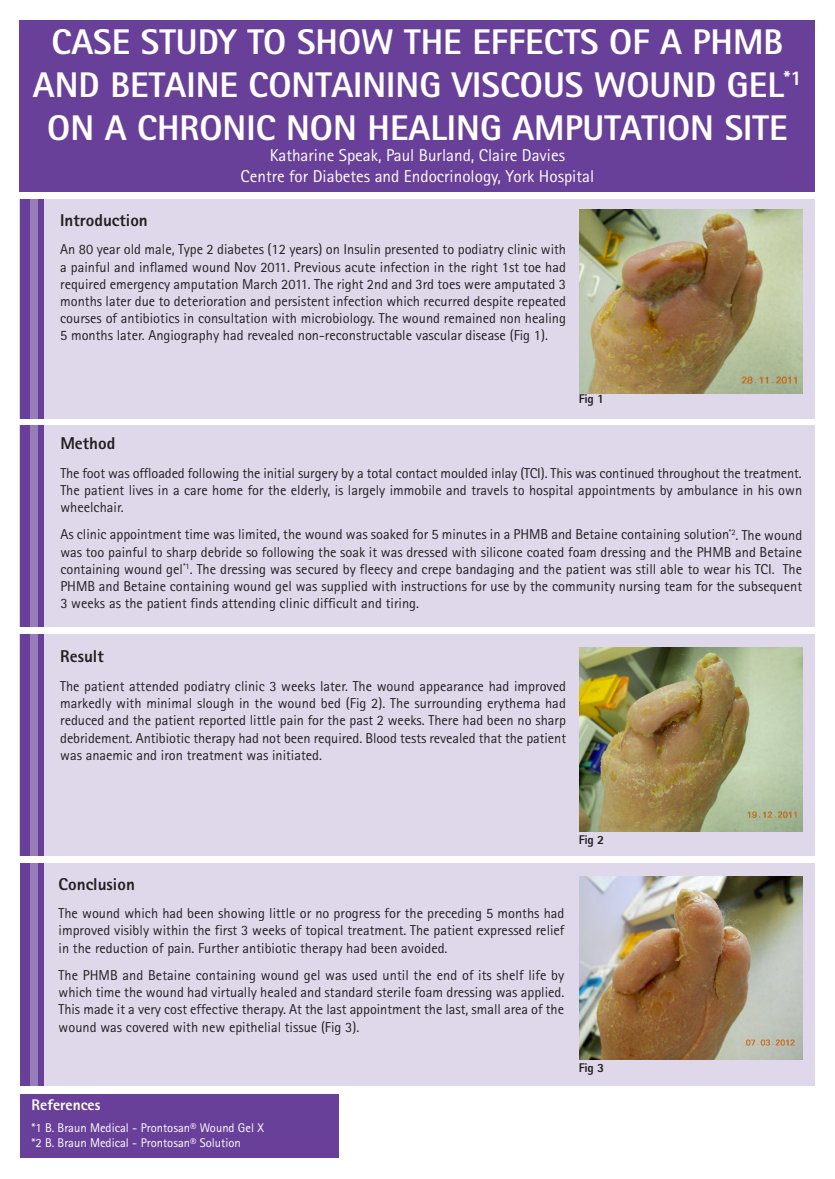
<style>
.page{position:relative;width:835px;height:1179px;background:#fff}
.page>*{position:absolute;margin:0;border:0;box-sizing:border-box;transform-origin:0 0}
.t1{font:800 35.7px/42.8px "Rotis Sans Serif Pro";color:#fff;text-align:center}
.t2{font:17.15px/20.6px "Rotis Sans Serif Pro";color:#fff;text-align:center}
.t3{font:800 17.15px "Rotis Sans Serif Pro";color:#231f20}
.t4{font:800 15.4px "Rotis Sans Serif Pro";color:#fff}
.t5{font:14.35px/17.2px "Rotis Sans Serif Pro";color:#231f20;text-align:justify}
.t6{font:12.6px/15.1px "Rotis Sans Serif Pro";color:#fff}
.t7{font:800 12.6px "Rotis Sans Serif Pro";letter-spacing:-.025em;color:#231f20}
</style>
<div class="page">
<div style="left:20px;top:863px;width:794px;height:223px;background:#dfd8eb"></div>
<div style="left:20px;top:863px;width:24px;height:223px;background:#694099"></div>
<div style="left:30px;top:863px;width:8px;height:223px;background:#977eb9"></div>
<div style="left:20px;top:199px;width:794px;height:219px;background:#dfd8eb"></div>
<div style="left:20px;top:199px;width:24px;height:219px;background:#694099"></div>
<div style="left:20px;top:20px;width:794px;height:172px;background:#694099"></div>
<div style="left:20px;top:634px;width:794px;height:222px;background:#dfd8eb"></div>
<div style="left:20px;top:634px;width:24px;height:222px;background:#694099"></div>
<div style="left:20px;top:425px;width:794px;height:202px;background:#dfd8eb"></div>
<div style="left:20px;top:425px;width:24px;height:202px;background:#694099"></div>
<div style="left:30px;top:199px;width:8px;height:219px;background:#977eb9"></div>
<div style="left:30px;top:425px;width:8px;height:202px;background:#977eb9"></div>
<div style="left:30px;top:634px;width:8px;height:222px;background:#977eb9"></div>
<img style="left:579px;top:647px;width:223px;height:184px">
<img style="left:579px;top:876px;width:223px;height:183px">
<div style="left:20px;top:1093px;width:318px;height:64px;background:#694099"></div>
<img style="left:579px;top:209px;width:223px;height:185px">
<h1 class="t1" style="left:33px;top:24px;width:770px">CASE STUDY TO SHOW THE EFFECTS OF A PHMB<br>AND BETAINE CONTAINING VISCOUS WOUND GEL<sup>*1<br></sup>ON A CHRONIC NON HEALING AMPUTATION SITE</h1>
<p class="t2" style="left:240px;top:147px;width:355px">Katharine Speak, Paul Burland, Claire Davies<br>Centre for Diabetes and Endocrinology, York Hospital</p>
<p class="t3" style="left:60px;top:214px;width:89px">Introduction</p>
<p class="t5" style="left:60px;top:242px;width:507px">An 80 year old male, Type 2 diabetes (12 years) on Insulin presented to podiatry clinic with a painful and inflamed wound Nov 2011. Previous acute infection in the right 1st toe had required emergency amputation March 2011. The right 2nd and 3rd toes were amputated 3 months later due to deterioration and persistent infection which recurred despite repeated courses of antibiotics in consultation with microbiology. The wound remained non healing 5 months later. Angiography had revealed non-reconstructable vascular disease (Fig 1).</p>
<p class="t7" style="left:578px;top:395px;width:27px">Fig 1</p>
<p class="t3" style="left:60px;top:437px;width:56px">Method</p>
<p class="t5" style="left:60px;top:466px;width:743px">The foot was offloaded following the initial surgery by a total contact moulded inlay (TCI). This was continued throughout the treatment.<br>The patient lives in a care home for the elderly, is largely immobile and travels to hospital appointments by ambulance in his own wheelchair.</p>
<p class="t5" style="left:60px;top:527px;width:743px">As clinic appointment time was limited, the wound was soaked for 5 minutes in a PHMB and Betaine containing solution<sup>*2</sup>. The wound was too painful to sharp debride so following the soak it was dressed with silicone coated foam dressing and the PHMB and Betaine containing wound gel<sup>*1</sup>. The dressing was secured by fleecy and crepe bandaging and the patient was still able to wear his TCI. The PHMB and Betaine containing wound gel was supplied with instructions for use by the community nursing team for the subsequent 3 weeks as the patient finds attending clinic difficult and tiring.</p>
<p class="t3" style="left:60px;top:650px;width:45px">Result</p>
<p class="t5" style="left:60px;top:679px;width:507px">The patient attended podiatry clinic 3 weeks later. The wound appearance had improved markedly with minimal slough in the wound bed (Fig 2). The surrounding erythema had reduced and the patient reported little pain for the past 2 weeks. There had been no sharp debridement. Antibiotic therapy had not been required. Blood tests revealed that the patient was anaemic and iron treatment was initiated.</p>
<p class="t3" style="left:59px;top:878px;width:78px">Conclusion</p>
<p class="t5" style="left:59px;top:906px;width:507px">The wound which had been showing little or no progress for the preceding 5 months had improved visibly within the first 3 weeks of topical treatment. The patient expressed relief in the reduction of pain. Further antibiotic therapy had been avoided.</p>
<p class="t5" style="left:59px;top:967px;width:507px">The PHMB and Betaine containing wound gel was used until the end of its shelf life by which time the wound had virtually healed and standard sterile foam dressing was applied.<br>This made it a very cost effective therapy. At the last appointment the last, small area of the wound was covered with new epithelial tissue (Fig 3).</p>
<p class="t4" style="left:32px;top:1099px;width:70px">References</p>
<p class="t6" style="left:32px;top:1121px;width:234px">*1 B. Braun Medical - Prontosan® Wound Gel X *2 B. Braun Medical - Prontosan® Solution</p>
<p class="t7" style="left:578px;top:835px;width:27px">Fig 2</p>
<p class="t7" style="left:578px;top:1063px;width:27px">Fig 3</p>
</div>
